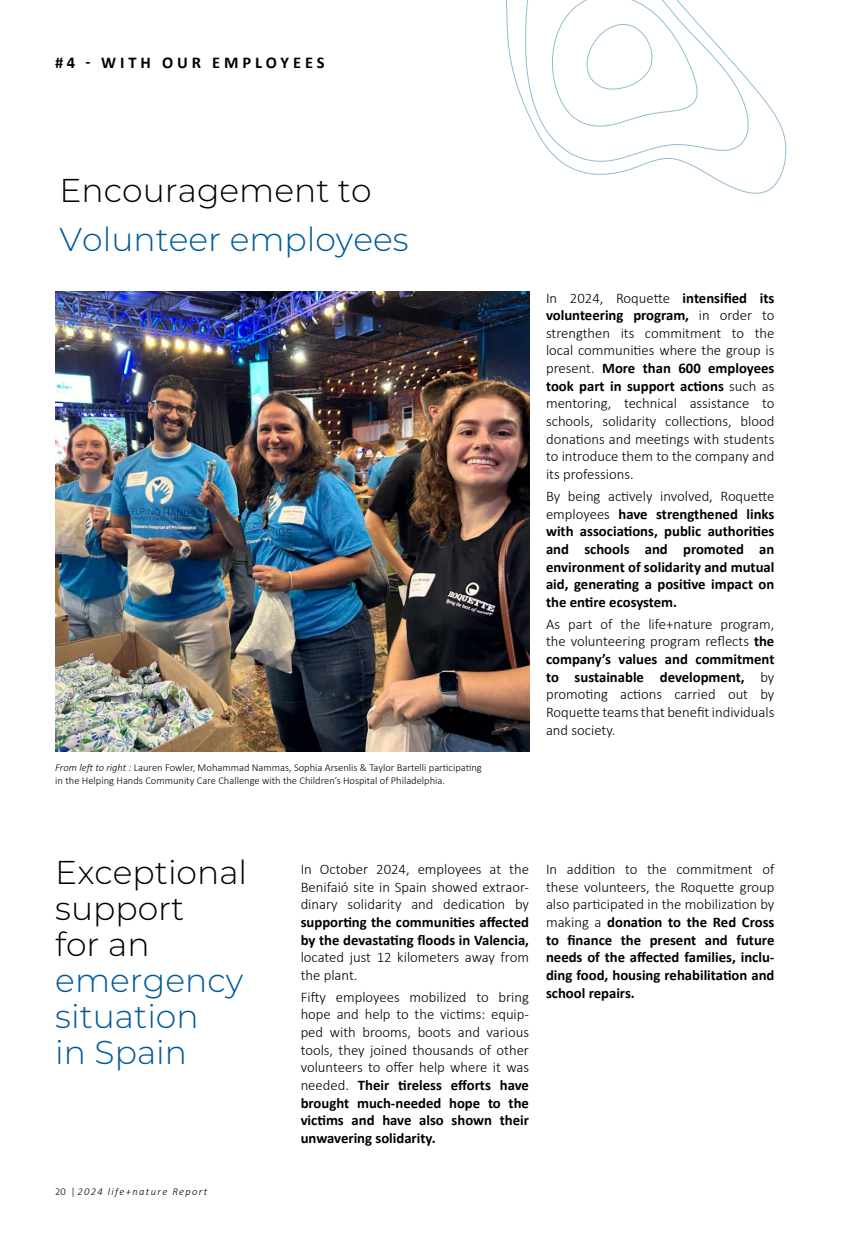
<style>
.page{position:relative;width:851px;height:1234px;background:#fff}
.page>*{position:absolute;margin:0;border:0;box-sizing:border-box;transform-origin:0 0}
.t1{font:100 33px/36px "Montserrat";color:#005a9a}
.t2{font:100 33px/36px "Montserrat";color:#000}
.t3{font:700 16.5px "Calibri";letter-spacing:.24em;color:#000}
.t4{font:300 14.7px/17.7px "Calibri";color:#000;text-align:justify}
.t5{font:700 14.7px/17.7px "Calibri";color:#000;text-align:justify}
.t6{font:300 10.5px/12.6px "Calibri";color:#000}
.t7{font:italic 300 10.5px "Calibri";letter-spacing:.13em;color:#000}
.s1{font-style:italic}
.s2{font-weight:700}
.s3{font-weight:300}
.s4{font-style:normal}
</style>
<div class="page">
<img style="left:55px;top:291px;width:474px;height:459px">
<svg style="left:506px;top:0;width:281px;height:194px"></svg>
<p class="t3" style="left:55px;top:51px;width:271px">#4 - WITH OUR EMPLOYEES</p>
<h1 class="t2" style="left:60px;top:171px;width:313px">Encouragement to</h1>
<h1 class="t1" style="left:60px;top:220px;width:350px">Volunteer employees</h1>
<p class="t6" style="left:55px;top:761px;width:428px"><span class="s1">From left to right :</span> Lauren Fowler, Mohammad Nammas, Sophia Arsenlis &amp; Taylor Bartelli participating in the Helping Hands Community Care Challenge with the Children’s Hospital of Philadelphia.</p>
<p class="t4" style="left:546px;top:288px;width:230px">In 2024, Roquette <span class="s2">intensified its volunteering program,</span> in order to strengthen its commitment to the local communities where the group is present. <span class="s2">More than 600 employees took part in support actions</span> such as mentoring, technical assistance to schools, solidarity collections, blood donations and meetings with students to introduce them to the company and its professions.</p>
<p class="t5" style="left:546px;top:487px;width:230px"><span class="s3">By being actively involved, Roquette employees</span> have strengthened links with associations, public authorities and schools and promoted an environment of solidarity and mutual aid, generating a positive impact on the entire ecosystem.</p>
<p class="t4" style="left:546px;top:614px;width:230px">As part of the life+nature program, the volunteering program reflects <span class="s2">the company’s values and commitment to sustainable development,</span> by promoting actions carried out by Roquette teams that benefit individuals and society.</p>
<h1 class="t2" style="left:55px;top:853px;width:193px">Exceptional support<br>for an</h1>
<h1 class="t1" style="left:55px;top:961px;width:189px">emergency situation<br>in Spain</h1>
<p class="t7" style="left:55px;top:1184px;width:153px"><span class="s4">20 |</span>2024 life+nature Report</p>
<p class="t4" style="left:300px;top:859px;width:230px">In October 2024, employees at the Benifaió site in Spain showed extraor&shy;dinary solidarity and dedication by</p>
<p class="t5" style="left:300px;top:912px;width:230px">supporting the communities affected by the devastating floods in Valencia,</p>
<p class="t4" style="left:300px;top:948px;width:230px">located just 12 kilometers away from the plant.</p>
<p class="t4" style="left:300px;top:987px;width:230px">Fifty employees mobilized to bring hope and help to the victims: equip&shy;ped with brooms, boots and various tools, they joined thousands of other volunteers to offer help where it was needed. <span class="s2">Their tireless efforts have brought much-needed hope to the victims and have also shown their unwavering solidarity.</span></p>
<p class="t5" style="left:546px;top:859px;width:230px"><span class="s3">In addition to the commitment of these volunteers, the Roquette group also participated in the mobilization by making a</span> donation to the Red Cross to finance the present and future needs of the affected families, inclu&shy;ding food, housing rehabilitation and school repairs.</p>
</div>
